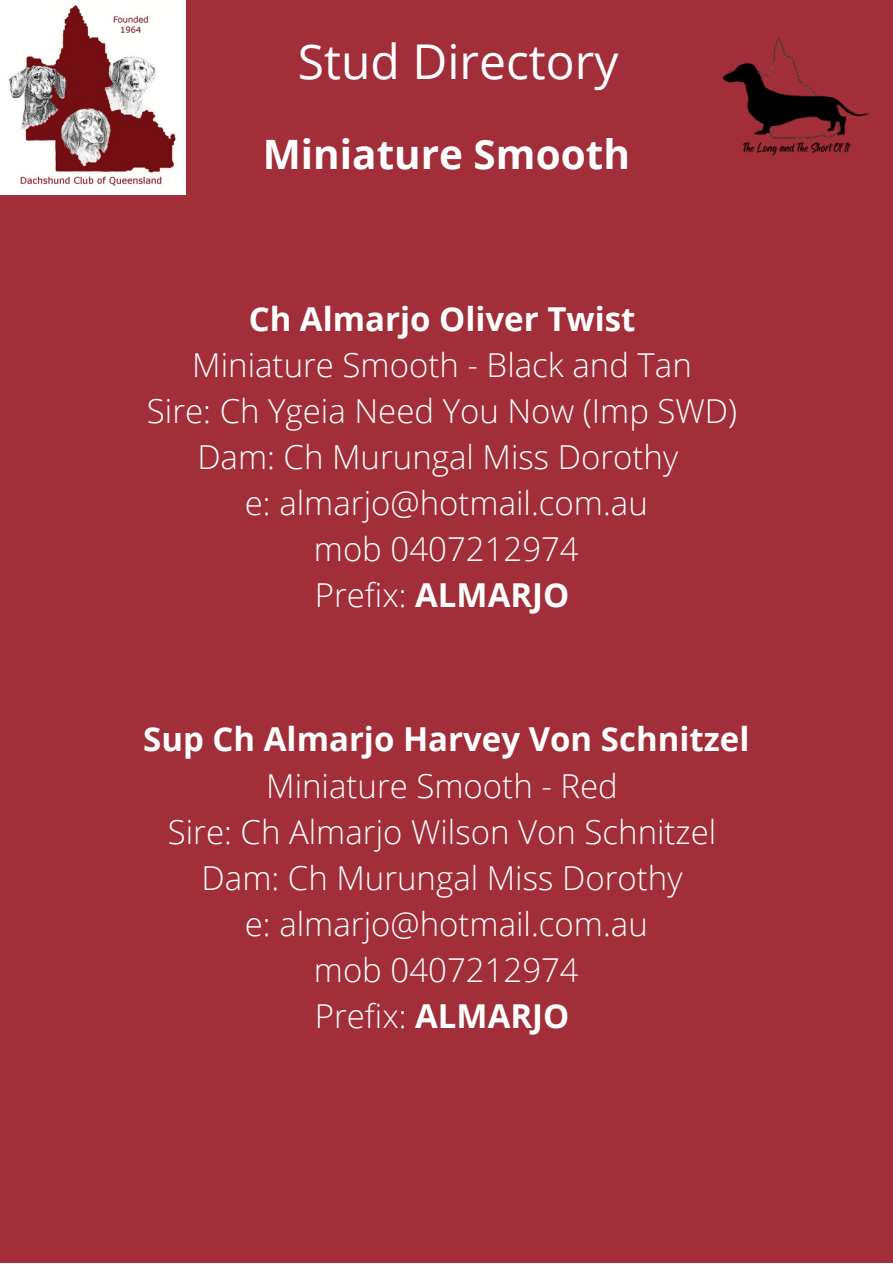
<style>
.page{position:relative;width:893px;height:1264px;background:#fff}
.page>*{position:absolute;margin:0;border:0;box-sizing:border-box;transform-origin:0 0}
.t1{font:48px "Open Sans";color:#fff}
.t2{font:700 40.5px "Open Sans";color:#fff}
.t3{font:300 33px/46px "Open Sans";color:#fff;text-align:center}
.t4{font:700 33px "Open Sans";color:#fff}
.s1{font-weight:700}
</style>
<div class="page">
<div style="left:0;top:0;width:892px;height:1262px;background:#a12e38"></div>
<img style="left:723px;top:37px;width:147px;height:119px">
<img style="left:0;top:0;width:185px;height:194px">
<h1 class="t1" style="left:298px;top:28px;width:322px">Stud Directory</h1>
<p class="t2" style="left:263px;top:126px;width:368px">Miniature Smooth</p>
<p class="t4" style="left:249px;top:295px;width:388px">Ch Almarjo Oliver Twist</p>
<p class="t3" style="left:147px;top:341px;width:591px">Miniature Smooth - Black and Tan<br>Sire: Ch Ygeia Need You Now (Imp SWD)<br>Dam: Ch Murungal Miss Dorothy<br>e: almarjo@hotmail.com.au<br>mob 0407212974<br>Prefix: <span class="s1">ALMARJO</span></p>
<p class="t4" style="left:143px;top:716px;width:607px">Sup Ch Almarjo Harvey Von Schnitzel</p>
<p class="t3" style="left:168px;top:761px;width:550px">Miniature Smooth - Red<br>Sire: Ch Almarjo Wilson Von Schnitzel<br>Dam: Ch Murungal Miss Dorothy<br>e: almarjo@hotmail.com.au<br>mob 0407212974<br>Prefix: <span class="s1">ALMARJO</span></p>
</div>
